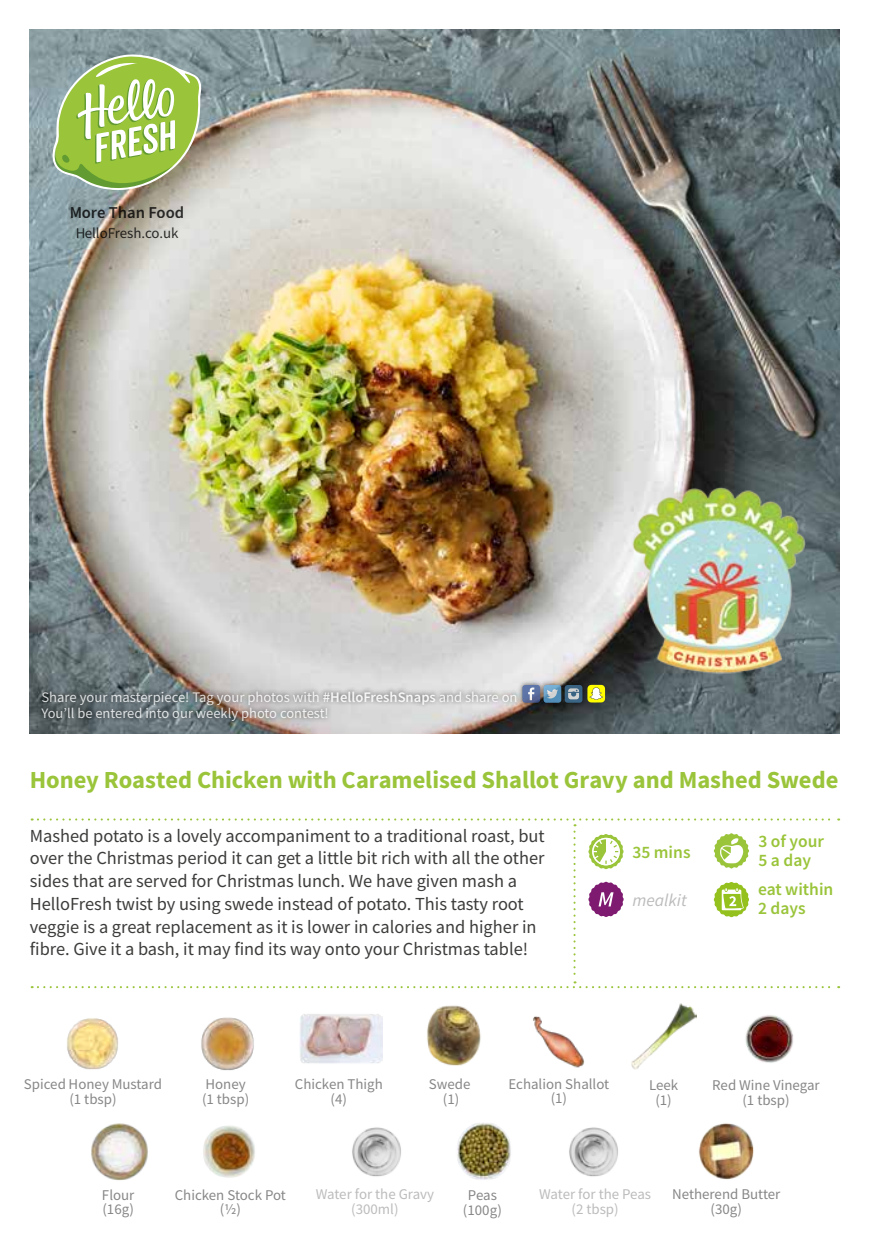
<style>
.page{position:relative;width:869px;height:1241px;background:#fff}
.page>*{position:absolute;margin:0;border:0;box-sizing:border-box;transform-origin:0 0}
.t1{font:700 24.5px "Source Sans Pro";color:#9ac43a}
.t2{font:18.38px/22.8px "Source Sans Pro";color:#3c3c3b}
.t3{font:600 17.5px/18.6px "Source Sans Pro";color:#9ac43a}
.t4{font:italic 17.5px "Source Sans Pro";color:#bcbcbc}
.t5{font:600 16.62px "Source Sans Pro";color:#000}
.t6{font:14.88px/14.5px "Source Sans Pro";color:#878787;text-align:center}
.t7{font:14.88px/14.5px "Source Sans Pro";color:#bcbcbc;text-align:center}
.t8{font:14.88px "Source Sans Pro";color:#000}
.t9{font:14.53px/16.4px "Source Sans Pro";color:#fff}
.s1{font-weight:600}
</style>
<div class="page">
<img style="left:30px;top:30px;width:808px;height:703px">
<div style="left:37px;top:679px;width:550px;height:46px;background:#000;opacity:.75"></div>
<svg style="left:522px;top:685px;width:18px;height:17px"></svg>
<svg style="left:528px;top:687px;width:6px;height:13px"></svg>
<svg style="left:564px;top:685px;width:18px;height:17px"></svg>
<svg style="left:568px;top:688px;width:10px;height:11px"></svg>
<svg style="left:543px;top:685px;width:18px;height:17px"></svg>
<svg style="left:546px;top:689px;width:12px;height:9px"></svg>
<svg style="left:587px;top:684px;width:17px;height:18px"></svg>
<svg style="left:48px;top:54px;width:153px;height:147px;background:#a5c078"></svg>
<img style="left:201px;top:1017px;width:53px;height:54px">
<img style="left:427px;top:1005px;width:54px;height:61px">
<img style="left:533px;top:1016px;width:52px;height:52px">
<img style="left:631px;top:1003px;width:65px;height:66px">
<img style="left:300px;top:1014px;width:82px;height:50px">
<img style="left:67px;top:1018px;width:51px;height:52px">
<img style="left:699px;top:1123px;width:55px;height:57px">
<img style="left:745px;top:1015px;width:48px;height:48px">
<img style="left:203px;top:1126px;width:52px;height:52px">
<img style="left:457px;top:1123px;width:54px;height:57px">
<img style="left:91px;top:1123px;width:57px;height:58px">
<img style="left:352px;top:1127px;width:49px;height:50px">
<img style="left:569px;top:1127px;width:49px;height:50px">
<img style="left:626px;top:483px;width:184px;height:192px">
<svg style="left:32px;top:818px;width:806px;height:170px"></svg>
<p class="t5" style="left:69px;top:201px;width:116px">More Than Food</p>
<p class="t8" style="left:75px;top:224px;width:105px">HelloFresh.co.uk</p>
<p class="t9" style="left:41px;top:688px;width:477px">Share your masterpiece! Tag your photos with <span class="s1">#HelloFreshSnaps</span> and share on<br>You’ll be entered into our weekly photo contest!</p>
<h1 class="t1" style="left:30px;top:763px;width:809px">Honey Roasted Chicken with Caramelised Shallot Gravy and Mashed Swede</h1>
<p class="t2" style="left:30px;top:823px;width:516px">Mashed potato is a lovely accompaniment to a traditional roast, but over the Christmas period it can get a little bit rich with all the other sides that are served for Christmas lunch. We have given mash a HelloFresh twist by using swede instead of potato. This tasty root veggie is a great replacement as it is lower in calories and higher in fibre. Give it a bash, it may find its way onto your Christmas table!</p>
<p class="t3" style="left:758px;top:831px;width:67px">3 of your<br>5 a day</p>
<p class="t3" style="left:757px;top:879px;width:77px">eat within<br>2 days</p>
<p class="t3" style="left:632px;top:842px;width:60px">35 mins</p>
<p class="t4" style="left:632px;top:888px;width:56px">mealkit</p>
<p class="t6" style="left:24px;top:1076px;width:139px">Spiced Honey Mustard (1 tbsp)</p>
<p class="t6" style="left:202px;top:1076px;width:49px;text-align:left">Honey (1 tbsp)</p>
<p class="t6" style="left:295px;top:1076px;width:89px">Chicken Thigh (4)</p>
<p class="t6" style="left:428px;top:1076px;width:43px">Swede (1)</p>
<p class="t6" style="left:508px;top:1076px;width:102px">Echalion Shallot (1)</p>
<p class="t6" style="left:648px;top:1077px;width:31px">Leek (1)</p>
<p class="t6" style="left:712px;top:1077px;width:109px">Red Wine Vinegar (1 tbsp)</p>
<p class="t6" style="left:175px;top:1186px;width:113px">Chicken Stock Pot (½)</p>
<p class="t7" style="left:539px;top:1186px;width:113px">Water for the Peas (2 tbsp)</p>
<p class="t6" style="left:102px;top:1186px;width:34px;text-align:left">Flour (16g)</p>
<p class="t7" style="left:315px;top:1186px;width:120px">Water for the Gravy (300ml)</p>
<p class="t6" style="left:462px;top:1187px;width:40px">Peas (100g)</p>
<p class="t6" style="left:672px;top:1186px;width:110px">Netherend Butter (30g)</p>
</div>
